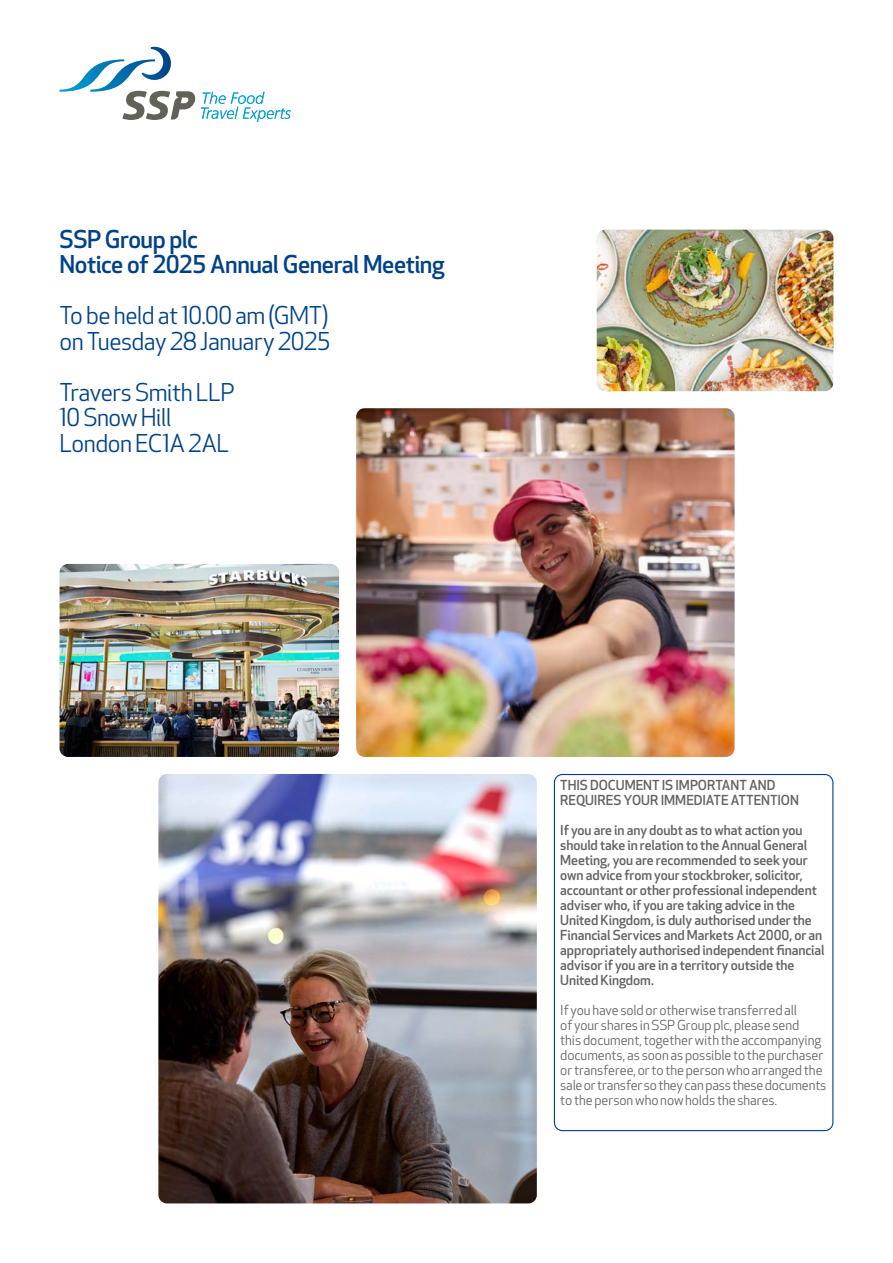
<style>
.page{position:relative;width:893px;height:1263px;background:#fff}
.page>*{position:absolute;margin:0;border:0;box-sizing:border-box;transform-origin:0 0}
.t1{font:24px/25.5px "Apex New";letter-spacing:-.02em;color:#004289}
.t2{font:500 24px/25.5px "Apex New";letter-spacing:-.02em;color:#004289}
.t3{font:500 13.5px/15px "Apex New";letter-spacing:-.005em;color:#646363}
.t4{font:13.5px/15px "Apex New";letter-spacing:-.005em;color:#646363}
</style>
<div class="page">
<div style="left:554px;top:774px;width:279px;height:357px;border:1px solid #004289;border-radius:8px"></div>
<img style="left:356px;top:408px;width:379px;height:349px">
<img style="left:597px;top:230px;width:236px;height:161px">
<img style="left:60px;top:564px;width:279px;height:193px">
<img style="left:158px;top:774px;width:379px;height:429px">
<svg style="left:60px;top:47px;width:231px;height:75px"></svg>
<h1 class="t2" style="left:60px;top:226px;width:387px">SSP Group plc<br>Notice of 2025 Annual General Meeting</h1>
<h1 class="t1" style="left:60px;top:303px;width:273px">To be held at 10.00 am (GMT) on Tuesday 28 January 2025</h1>
<h1 class="t1" style="left:60px;top:379px;width:177px">Travers Smith LLP<br>10 Snow Hill<br>London EC1A 2AL</h1>
<p class="t3" style="left:560px;top:778px;width:240px">THIS DOCUMENT IS IMPORTANT AND<br>REQUIRES YOUR IMMEDIATE ATTENTION</p>
<p class="t3" style="left:560px;top:823px;width:266px">If you are in any doubt as to what action you should take in relation to the Annual General Meeting, you are recommended to seek your own advice from your stockbroker, solicitor, accountant or other professional independent adviser who, if you are taking advice in the United Kingdom, is duly authorised under the Financial Services and Markets Act 2000, or an appropriately authorised independent financial advisor if you are in a territory outside the United Kingdom.</p>
<p class="t4" style="left:560px;top:1003px;width:268px">If you have sold or otherwise transferred all<br>of your shares in SSP Group plc, please send<br>this document, together with the accompanying documents, as soon as possible to the purchaser or transferee, or to the person who arranged the sale or transfer so they can pass these documents to the person who now holds the shares.</p>
</div>
